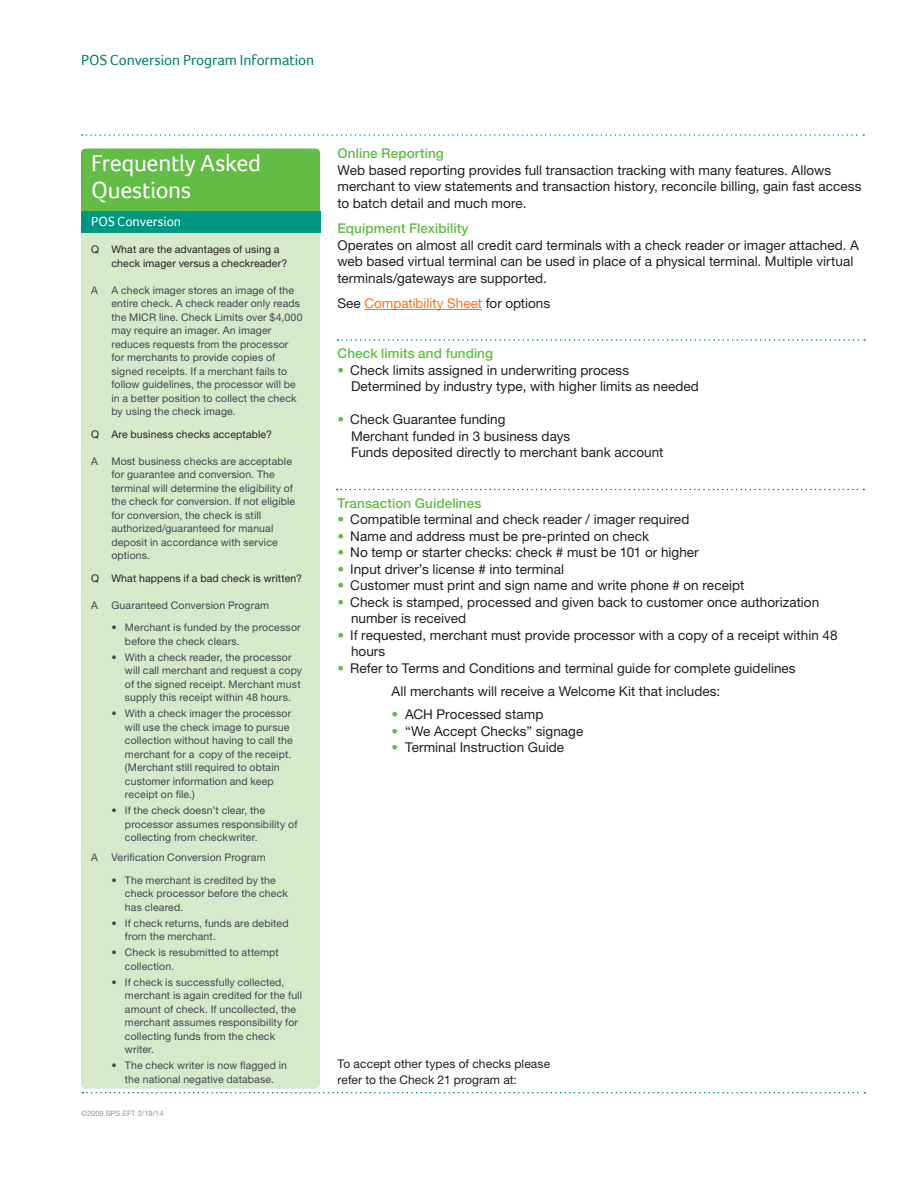
<style>
.page{position:relative;width:918px;height:1188px;background:#fff}
.page>*{position:absolute;margin:0;border:0;box-sizing:border-box;transform-origin:0 0}
.Pull_Out_Text{font:24px/27px "Foco";letter-spacing:-.01em;color:#fff}
.Product_Name_Small{font:15px "Foco";letter-spacing:-.005em;color:#008167}
.Body_Text{font:13.5px/16.5px "Helvetica Neue LT Std";letter-spacing:.005em;color:#231f20}
.Bullet_List{font:13.5px "Helvetica Neue LT Std";letter-spacing:.005em;color:#231f20}
.Subheads{font:500 13.5px "Helvetica Neue LT Std";letter-spacing:.005em;color:#63bc46}
.Subheads-2{font:13.5px "Helvetica Neue LT Std";letter-spacing:.005em;color:#231f20}
.Last_Bullet{font:13.5px "Helvetica Neue LT Std";letter-spacing:.005em;color:#231f20}
.Body_Text-2{font:13.5px "Helvetica Neue LT Std";color:#f37421}
.Pull_Out_Text-2{font:13.5px "Foco";color:#fff}
.Bullet_List-2{font:12px "Helvetica Neue LT Std";letter-spacing:.005em;color:#231f20}
.t1{font:10.5px/13.5px "Helvetica Neue LT Std";letter-spacing:.01em;color:#3f4550}
.t2{font:10.5px/13.5px "Helvetica Neue LT Std";letter-spacing:.015em;color:#231f20}
.Copyright{font:7.5px "Helvetica Neue LT Std";color:#91969e}
.s1{color:#231f20}
.s2{color:#63bc46}
</style>
<div class="page">
<div style="left:81px;top:148px;width:239px;height:66px;background:#63bc46;border-radius:5px"></div>
<div style="left:81px;top:227px;width:239px;height:862px;background:#d6eacb;border-radius:5px"></div>
<div style="left:81px;top:211px;width:239px;height:22px;background:#009782"></div>
<svg style="left:82px;top:134px;width:782px;height:2px"></svg>
<hr style="left:364px;top:309px;width:118px;height:1px;background:#f37421">
<svg style="left:338px;top:339px;width:527px;height:2px"></svg>
<svg style="left:337px;top:489px;width:527px;height:1px"></svg>
<svg style="left:82px;top:1092px;width:783px;height:1px"></svg>
<p class="Product_Name_Small" style="left:81px;top:51px;width:235px">POS Conversion Program Information</p>
<p class="Pull_Out_Text" style="left:91px;top:149px;width:171px">Frequently Asked<br>Questions</p>
<p class="Pull_Out_Text-2" style="left:91px;top:214px;width:92px">POS Conversion</p>
<p class="t2" style="left:111px;top:243px;width:177px;text-indent:-20px">Q What are the advantages of using a check imager versus a checkreader?</p>
<p class="t1" style="left:91px;top:283px;width:8px">A</p>
<p class="t1" style="left:111px;top:283px;width:193px">A check imager stores an image of the entire check. A check reader only reads the MICR line. Check Limits over $4,000 may require an imager. An imager reduces requests from the processor for merchants to provide copies of signed receipts. If a merchant fails to follow guidelines, the processor will be in a better position to collect the check by using the check image.</p>
<p class="t2" style="left:91px;top:427px;width:182px">Q Are business checks acceptable?</p>
<p class="t1" style="left:91px;top:454px;width:8px">A</p>
<p class="t1" style="left:111px;top:454px;width:185px">Most business checks are acceptable for guarantee and conversion. The terminal will determine the eligibility of the check for conversion. If not eligible for conversion, the check is still authorized/guaranteed for manual deposit in accordance with service options.</p>
<p class="t2" style="left:91px;top:571px;width:212px">Q What happens if a bad check is written?</p>
<p class="t1" style="left:91px;top:598px;width:8px">A</p>
<p class="t1" style="left:111px;top:598px;width:159px">Guaranteed Conversion Program</p>
<p class="t1" style="left:125px;top:621px;width:177px;text-indent:-14px">• Merchant is funded by the processor before the check clears.</p>
<p class="t1" style="left:125px;top:650px;width:179px;text-indent:-14px">• With a check reader, the processor will call merchant and request a copy of the signed receipt. Merchant must supply this receipt within 48 hours.</p>
<p class="t1" style="left:125px;top:707px;width:169px;text-indent:-14px">• With a check imager the processor will use the check image to pursue collection without having to call the merchant for a copy of the receipt. (Merchant still required to obtain customer information and keep receipt on file.)</p>
<p class="t1" style="left:125px;top:804px;width:174px;text-indent:-14px">• If the check doesn’t clear, the processor assumes responsibility of collecting from checkwriter.</p>
<p class="t1" style="left:91px;top:851px;width:8px">A</p>
<p class="t1" style="left:111px;top:851px;width:156px">Verification Conversion Program</p>
<p class="t1" style="left:125px;top:873px;width:165px;text-indent:-14px">• The merchant is credited by the check processor before the check has cleared.</p>
<p class="t1" style="left:125px;top:916px;width:165px;text-indent:-14px">• If check returns, funds are debited from the merchant.</p>
<p class="t1" style="left:125px;top:946px;width:155px;text-indent:-14px">• Check is resubmitted to attempt collection.</p>
<p class="t1" style="left:125px;top:975px;width:179px;text-indent:-14px">• If check is successfully collected, merchant is again credited for the full amount of check. If uncollected, the merchant assumes responsibility for collecting funds from the check writer.</p>
<p class="t1" style="left:111px;top:1058px;width:177px;text-align:center">• The check writer is now flagged in the national negative database.</p>
<p class="Copyright" style="left:81px;top:1109px;width:84px">©2009 SPS EFT 2/19/14</p>
<p class="Subheads" style="left:338px;top:145px;width:108px">Online Reporting</p>
<p class="Body_Text" style="left:338px;top:161px;width:526px">Web based reporting provides full transaction tracking with many features. Allows merchant to view statements and transaction history, reconcile billing, gain fast access to batch detail and much more.</p>
<p class="Subheads" style="left:338px;top:220px;width:133px">Equipment Flexibility</p>
<p class="Body_Text" style="left:338px;top:236px;width:523px">Operates on almost all credit card terminals with a check reader or imager attached. A web based virtual terminal can be used in place of a physical terminal. Multiple virtual terminals/gateways are supported.</p>
<p class="Body_Text-2" style="left:338px;top:295px;width:214px"><span class="s1">See</span> Compatibility Sheet <span class="s1">for options</span></p>
<p class="Subheads" style="left:338px;top:346px;width:157px">Check limits and funding</p>
<p class="Body_Text" style="left:338px;top:362px;width:293px"><span class="s2">•</span> Check limits assigned in underwriting process</p>
<p class="Bullet_List" style="left:351px;top:379px;width:350px">Determined by industry type, with higher limits as needed</p>
<p class="Body_Text" style="left:338px;top:411px;width:170px"><span class="s2">•</span> Check Guarantee funding</p>
<p class="Bullet_List" style="left:351px;top:428px;width:221px">Merchant funded in 3 business days</p>
<p class="Last_Bullet" style="left:351px;top:445px;width:314px">Funds deposited directly to merchant bank account</p>
<p class="Subheads" style="left:338px;top:495px;width:145px">Transaction Guidelines</p>
<p class="Body_Text" style="left:338px;top:511px;width:353px"><span class="s2">•</span> Compatible terminal and check reader / imager required</p>
<p class="Body_Text" style="left:338px;top:527px;width:313px"><span class="s2">•</span> Name and address must be pre-printed on check</p>
<p class="Body_Text" style="left:338px;top:544px;width:363px"><span class="s2">•</span> No temp or starter checks: check # must be 101 or higher</p>
<p class="Body_Text" style="left:338px;top:560px;width:228px"><span class="s2">•</span> Input driver’s license # into terminal</p>
<p class="Body_Text" style="left:338px;top:577px;width:408px"><span class="s2">•</span> Customer must print and sign name and write phone # on receipt</p>
<p class="Body_Text" style="left:351px;top:593px;width:470px;text-indent:-14px"><span class="s2">•</span> Check is stamped, processed and given back to customer once authorization number is received</p>
<p class="Body_Text" style="left:351px;top:626px;width:488px;text-indent:-14px"><span class="s2">•</span> If requested, merchant must provide processor with a copy of a receipt within 48 hours</p>
<p class="Body_Text" style="left:338px;top:659px;width:460px"><span class="s2">•</span> Refer to Terms and Conditions and terminal guide for complete guidelines</p>
<p class="Subheads-2" style="left:392px;top:683px;width:330px">All merchants will receive a Welcome Kit that includes:</p>
<p class="Body_Text" style="left:392px;top:706px;width:153px"><span class="s2">•</span> ACH Processed stamp</p>
<p class="Body_Text" style="left:392px;top:722px;width:193px"><span class="s2">•</span> “We Accept Checks” signage</p>
<p class="Body_Text" style="left:392px;top:739px;width:174px"><span class="s2">•</span> Terminal Instruction Guide</p>
<p class="Bullet_List-2" style="left:338px;top:1056px;width:214px">To accept other types of checks please</p>
<p class="Bullet_List-2" style="left:338px;top:1073px;width:181px">refer to the Check 21 program at:</p>
</div>
